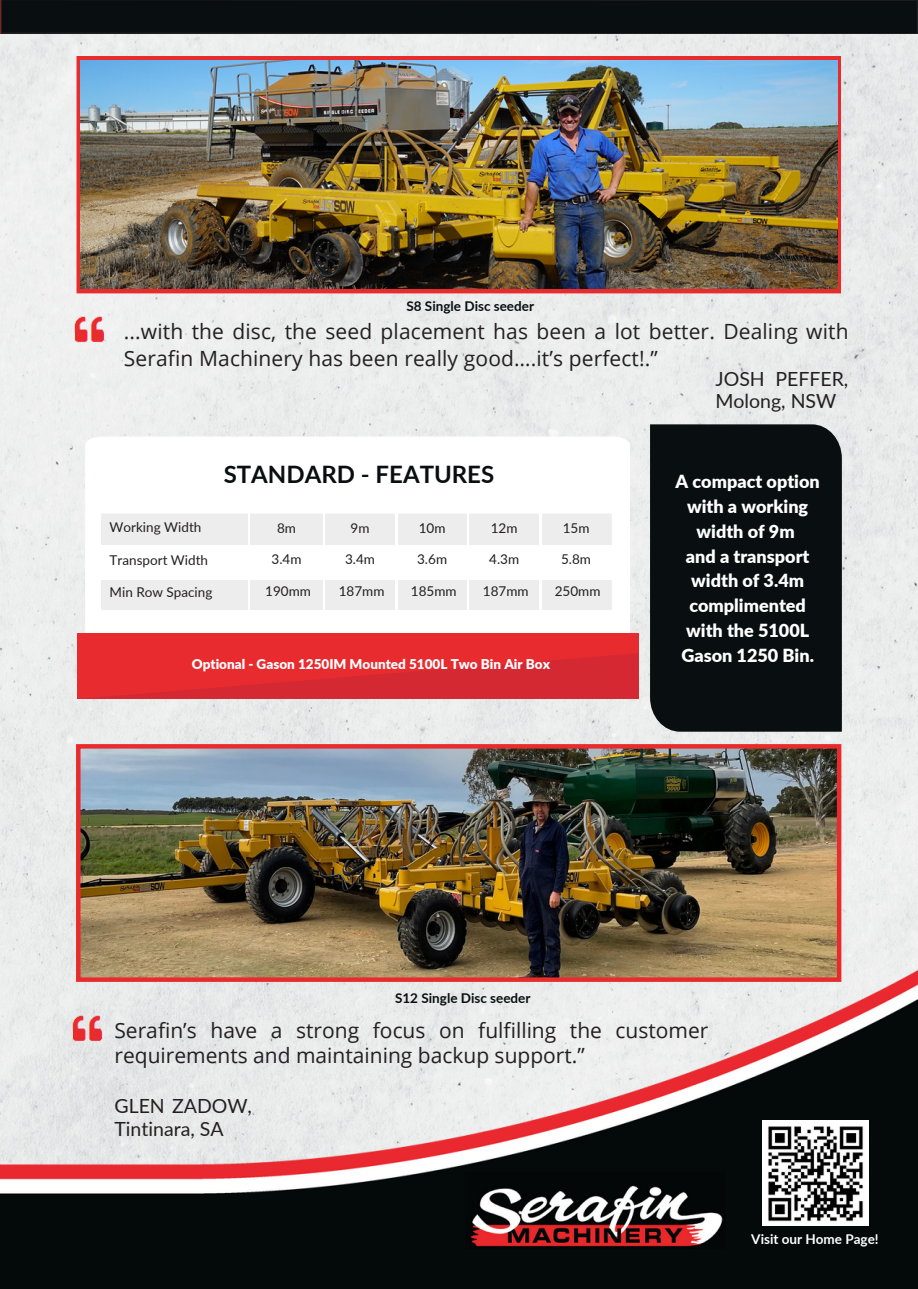
<style>
.page{position:relative;width:918px;height:1289px;background:#fff}
.page>*{position:absolute;margin:0;border:0;box-sizing:border-box;transform-origin:0 0}
.t1{font:700 24px "Lato";color:#090f10}
.t2{font:21px/24.8px "Open Sans";letter-spacing:.005em;color:#231f20}
.t3{font:19.5px/22.5px "Lato";color:#231f20}
.t4{font:900 18px/24.8px "Lato";color:#fff;text-align:center}
.t5{font:13.5px "Lato";color:#231f20}
.t6{font:900 13.5px "Lato";color:#fff}
.t7{font:700 13.5px "Lato";color:#090f10}
.t8{font:700 13.5px "Lato";color:#fff}
</style>
<div class="page">
<div style="left:0;top:34px;width:918px;height:927px;background:#eceded"></div>
<div style="left:0;top:0;width:918px;height:34px;background:#090f10"></div>
<img style="left:69px;top:306px;width:35px;height:48px">
<svg style="left:77px;top:56px;width:764px;height:237px;background:#cf3b3f"></svg>
<img style="left:80px;top:61px;width:757px;height:227px">
<img style="left:76px;top:744px;width:765px;height:217px">
<img style="left:0;top:961px;width:918px;height:327px">
<svg style="left:85px;top:436px;width:545px;height:197px"></svg>
<svg style="left:101px;top:513px;width:511px;height:97px;fill:#ededee"></svg>
<hr style="left:248px;top:513px;width:2px;height:32px;background:#fff">
<hr style="left:323px;top:513px;width:2px;height:32px;background:#fff">
<hr style="left:395px;top:513px;width:2px;height:32px;background:#fff">
<hr style="left:467px;top:513px;width:2px;height:32px;background:#fff">
<hr style="left:540px;top:513px;width:1px;height:32px;background:#fff">
<hr style="left:248px;top:547px;width:2px;height:31px;background:#fff">
<hr style="left:323px;top:547px;width:2px;height:31px;background:#fff">
<hr style="left:395px;top:547px;width:2px;height:31px;background:#fff">
<hr style="left:467px;top:547px;width:2px;height:31px;background:#fff">
<hr style="left:540px;top:547px;width:1px;height:31px;background:#fff">
<hr style="left:248px;top:579px;width:2px;height:31px;background:#fff">
<hr style="left:323px;top:579px;width:2px;height:31px;background:#fff">
<hr style="left:395px;top:579px;width:2px;height:31px;background:#fff">
<hr style="left:467px;top:579px;width:2px;height:31px;background:#fff">
<hr style="left:540px;top:579px;width:1px;height:31px;background:#fff">
<hr style="left:101px;top:545px;width:148px;height:2px;background:#fff">
<hr style="left:249px;top:545px;width:75px;height:2px;background:#fff">
<hr style="left:324px;top:545px;width:72px;height:2px;background:#fff">
<hr style="left:396px;top:545px;width:72px;height:2px;background:#fff">
<hr style="left:468px;top:545px;width:72px;height:2px;background:#fff">
<hr style="left:540px;top:545px;width:72px;height:2px;background:#fff">
<hr style="left:101px;top:578px;width:148px;height:1px;background:#fff">
<hr style="left:249px;top:578px;width:75px;height:1px;background:#fff">
<hr style="left:324px;top:578px;width:72px;height:1px;background:#fff">
<hr style="left:396px;top:578px;width:72px;height:1px;background:#fff">
<hr style="left:468px;top:578px;width:72px;height:1px;background:#fff">
<hr style="left:540px;top:578px;width:72px;height:1px;background:#fff">
<hr style="left:101px;top:610px;width:148px;height:2px;background:#fff">
<hr style="left:249px;top:610px;width:75px;height:2px;background:#fff">
<hr style="left:324px;top:610px;width:72px;height:2px;background:#fff">
<hr style="left:396px;top:610px;width:72px;height:2px;background:#fff">
<hr style="left:468px;top:610px;width:72px;height:2px;background:#fff">
<hr style="left:540px;top:610px;width:72px;height:2px;background:#fff">
<div style="left:77px;top:633px;width:562px;height:65px;background:#e82b2e"></div>
<svg style="left:94px;top:653px;width:545px;height:45px"></svg>
<img style="left:68px;top:1005px;width:35px;height:48px">
<img style="left:763px;top:1120px;width:106px;height:105px">
<div style="left:650px;top:424px;width:192px;height:307px;background:#090f10"></div>
<img style="left:466px;top:1172px;width:260px;height:75px">
<p class="t7" style="left:406px;top:297px;width:129px">S8 Single Disc seeder</p>
<p class="t2" style="left:124px;top:317px;width:726px;line-height:27px">...with the disc, the seed placement has been a lot better. Dealing with<br>Serafin Machinery has been really good….it’s perfect!.”</p>
<p class="t3" style="left:715px;top:366px;width:134px">JOSH PEFFER,<br>Molong, NSW</p>
<p class="t1" style="left:224px;top:459px;width:272px">STANDARD - FEATURES</p>
<p class="t5" style="left:110px;top:518px;width:93px">Working Width</p>
<p class="t5" style="left:110px;top:551px;width:100px">Transport Width</p>
<p class="t5" style="left:110px;top:584px;width:104px">Min Row Spacing</p>
<p class="t5" style="left:277px;top:519px;width:20px">8m</p>
<p class="t5" style="left:272px;top:550px;width:31px">3.4m</p>
<p class="t5" style="left:265px;top:582px;width:47px">190mm</p>
<p class="t5" style="left:351px;top:519px;width:20px">9m</p>
<p class="t5" style="left:345px;top:550px;width:31px">3.4m</p>
<p class="t5" style="left:339px;top:582px;width:47px">187mm</p>
<p class="t5" style="left:419px;top:519px;width:28px">10m</p>
<p class="t5" style="left:417px;top:550px;width:31px">3.6m</p>
<p class="t5" style="left:411px;top:582px;width:47px">185mm</p>
<p class="t5" style="left:491px;top:519px;width:28px">12m</p>
<p class="t5" style="left:489px;top:550px;width:31px">4.3m</p>
<p class="t5" style="left:483px;top:582px;width:47px">187mm</p>
<p class="t5" style="left:563px;top:519px;width:28px">15m</p>
<p class="t5" style="left:561px;top:550px;width:31px">5.8m</p>
<p class="t5" style="left:555px;top:582px;width:47px">250mm</p>
<p class="t6" style="left:192px;top:655px;width:360px">Optional - Gason 1250IM Mounted 5100L Two Bin Air Box</p>
<p class="t4" style="left:676px;top:469px;width:146px">A compact option with a working width of 9m</p>
<p class="t4" style="left:681px;top:543px;width:134px">and a transport width of 3.4m complimented with the 5100L<br>Gason 1250 Bin.</p>
<p class="t7" style="left:395px;top:989px;width:137px">S12 Single Disc seeder</p>
<p class="t2" style="left:114px;top:1017px;width:596px">Serafin’s have a strong focus on fulfilling the customer requirements and maintaining backup support.”</p>
<p class="t3" style="left:114px;top:1094px;width:139px">GLEN ZADOW,<br>Tintinara, SA</p>
<p class="t8" style="left:751px;top:1230px;width:129px">Visit our Home Page!</p>
</div>
